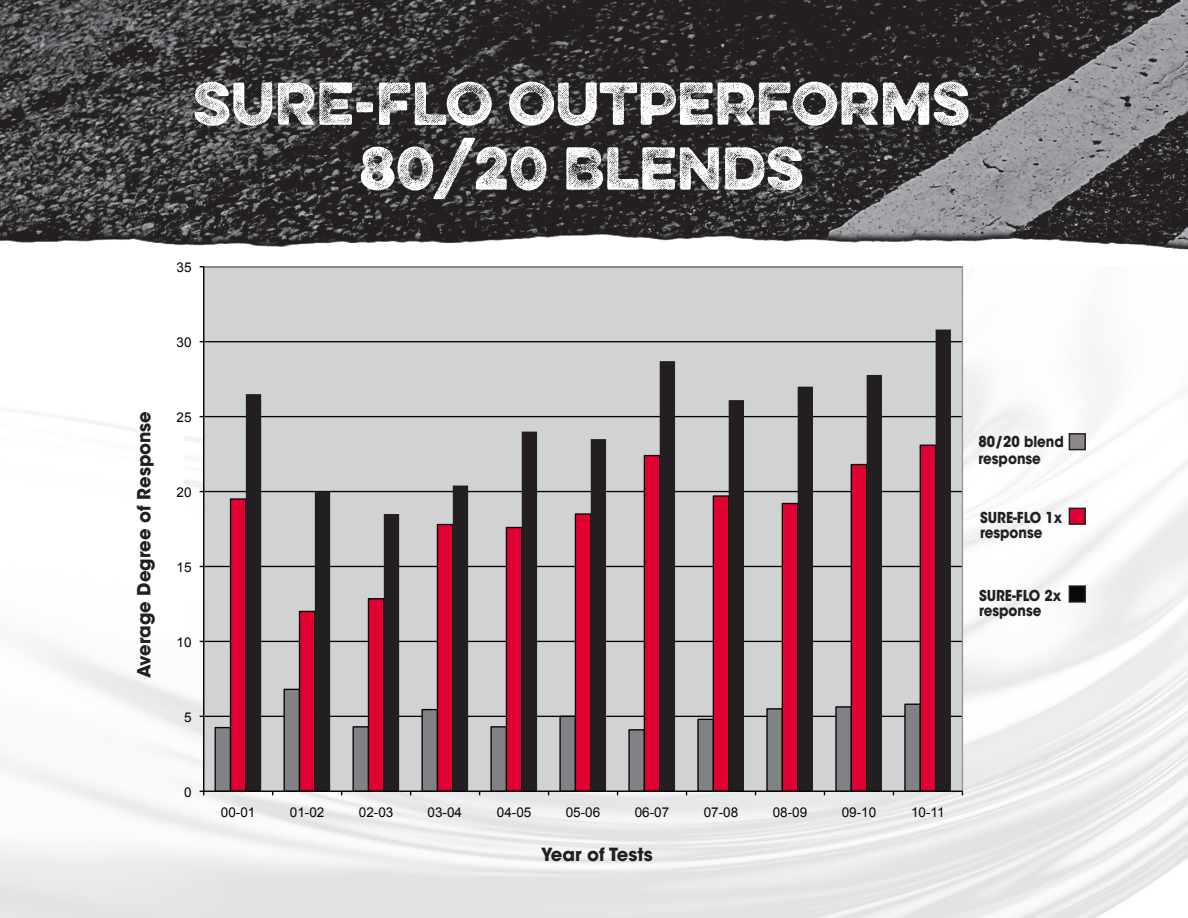
<style>
.page{position:relative;width:1188px;height:918px;background:#fff}
.page>*{position:absolute;margin:0;border:0;box-sizing:border-box;transform-origin:0 0}
.t1{font:300 54px "Eveleth Slant";color:#fff}
.t2{font:700 18px "ITC Avant Garde Std";color:#231f20}
.t3{font:700 15px "ITC Avant Garde Std";color:#231f20;scale:.9 1}
.t4{font:13.5px "Arial";color:#050504}
</style>
<div class="page">
<img style="left:0;top:0;width:1188px;height:225px">
<svg style="left:0;top:225px;width:1188px;height:9px;background:#424041"></svg>
<img style="left:0;top:234px;width:1188px;height:16px">
<div style="left:204px;top:267px;width:758px;height:524px;background:#d1d2d4"></div>
<hr style="left:204px;top:716px;width:758px;height:1px;background:#050504">
<hr style="left:204px;top:641px;width:758px;height:1px;background:#050504">
<hr style="left:204px;top:566px;width:758px;height:1px;background:#050504">
<hr style="left:204px;top:491px;width:758px;height:1px;background:#050504">
<hr style="left:204px;top:416px;width:758px;height:1px;background:#050504">
<hr style="left:204px;top:341px;width:758px;height:1px;background:#050504">
<svg style="left:214px;top:715px;width:15px;height:76px"></svg>
<svg style="left:229px;top:444px;width:17px;height:347px;background:#c2284a"></svg>
<svg style="left:246px;top:330px;width:705px;height:461px"></svg>
<hr style="left:203px;top:267px;width:1px;height:524px;background:#050504">
<hr style="left:204px;top:791px;width:758px;height:1px;background:#050504">
<svg style="left:200px;top:791px;width:4px;height:4px"></svg>
<div style="left:1069px;top:434px;width:16px;height:16px;background:#8d888a"></div>
<div style="left:1069px;top:433px;width:17px;height:17px;border:2px solid #231f20"></div>
<div style="left:1069px;top:508px;width:16px;height:16px;background:#e00031"></div>
<div style="left:1069px;top:508px;width:17px;height:17px;border:2px solid #231f20"></div>
<div style="left:1069px;top:586px;width:16px;height:16px;background:#070909"></div>
<div style="left:1069px;top:585px;width:17px;height:18px;border:2px solid #231f20"></div>
<p class="t1" style="left:193px;top:62px;width:778px">SURE-FLO OUTPERFORMS</p>
<p class="t1" style="left:359px;top:127px;width:446px">80/20 BLENDS</p>
<p class="t4" style="left:177px;top:259px;width:17px">35</p>
<p class="t4" style="left:177px;top:333px;width:17px">30</p>
<p class="t2" style="left:132px;top:678px;width:269px;rotate:-90deg">Average Degree of Response</p>
<p class="t4" style="left:177px;top:408px;width:17px">25</p>
<p class="t4" style="left:177px;top:483px;width:17px">20</p>
<p class="t4" style="left:177px;top:558px;width:17px">15</p>
<p class="t4" style="left:177px;top:633px;width:17px">10</p>
<p class="t4" style="left:184px;top:708px;width:9px">5</p>
<p class="t3" style="left:978px;top:432px;width:96px">80/20 blend</p>
<p class="t3" style="left:978px;top:449px;width:71px">response</p>
<p class="t3" style="left:980px;top:508px;width:93px">SURE-FLO 1x</p>
<p class="t3" style="left:980px;top:523px;width:71px">response</p>
<p class="t3" style="left:979px;top:586px;width:93px">SURE-FLO 2x</p>
<p class="t3" style="left:979px;top:601px;width:71px">response</p>
<p class="t4" style="left:184px;top:783px;width:9px">0</p>
<p class="t4" style="left:221px;top:803px;width:36px">00-01</p>
<p class="t4" style="left:290px;top:803px;width:36px">01-02</p>
<p class="t4" style="left:359px;top:803px;width:36px">02-03</p>
<p class="t4" style="left:428px;top:803px;width:36px">03-04</p>
<p class="t4" style="left:497px;top:803px;width:36px">04-05</p>
<p class="t4" style="left:566px;top:803px;width:36px">05-06</p>
<p class="t4" style="left:635px;top:803px;width:36px">06-07</p>
<p class="t4" style="left:704px;top:803px;width:36px">07-08</p>
<p class="t4" style="left:773px;top:803px;width:36px">08-09</p>
<p class="t4" style="left:842px;top:803px;width:36px">09-10</p>
<p class="t4" style="left:911px;top:803px;width:35px">10-11</p>
<p class="t2" style="left:541px;top:842px;width:113px">Year of Tests</p>
</div>
